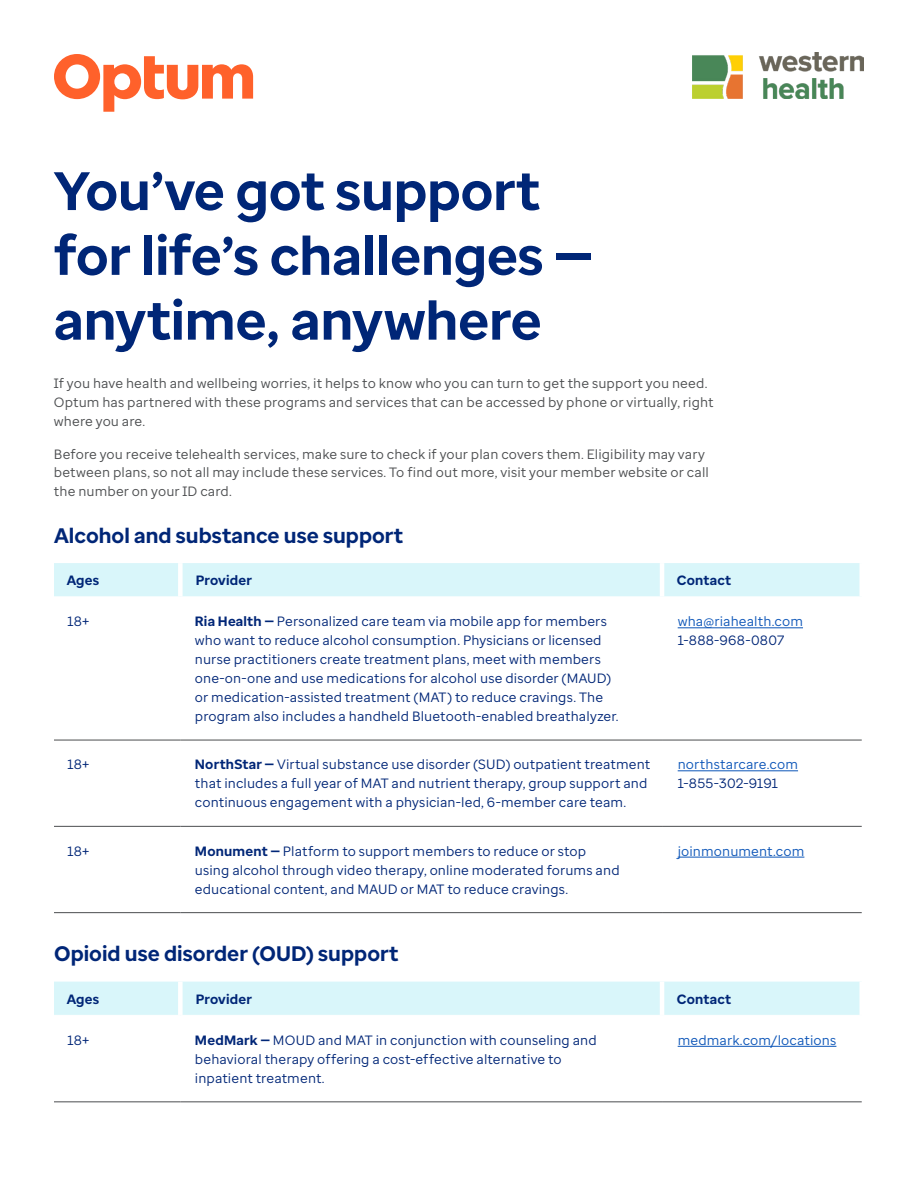
<style>
.page{position:relative;width:918px;height:1188px;background:#fff}
.page>*{position:absolute;margin:0;border:0;box-sizing:border-box;transform-origin:0 0}
.t1{font:700 54px/64.8px "Enterprise Sans";letter-spacing:-.005em;color:#002677}
.t2{font:700 21px "Enterprise Sans";letter-spacing:.005em;color:#002677}
.t3{font:13.5px/18.9px "Enterprise Sans";letter-spacing:.01em;color:#002677}
.t4{font:13.5px/18.9px "Enterprise Sans";letter-spacing:.01em;color:#4b4d4f}
.t5{font:13.5px "Enterprise Sans";letter-spacing:.01em;color:#0c55b8}
.t6{font:700 13.5px "Enterprise Sans";letter-spacing:.015em;color:#002677}
.s1{font-weight:700}
</style>
<div class="page">
<img style="left:693px;top:53px;width:171px;height:46px">
<div style="left:54px;top:563px;width:806px;height:33px;background:#d9f6fa"></div>
<div style="left:178px;top:563px;width:5px;height:33px;background:#fff"></div>
<hr style="left:660px;top:563px;width:4px;height:33px;background:#fff">
<hr style="left:180px;top:826px;width:482px;height:1px;background:#4b4d4f">
<hr style="left:662px;top:826px;width:200px;height:1px;background:#4b4d4f">
<hr style="left:180px;top:912px;width:482px;height:1px;background:#4b4d4f">
<hr style="left:662px;top:912px;width:200px;height:1px;background:#4b4d4f">
<hr style="left:54px;top:740px;width:126px;height:1px;background:#4b4d4f">
<hr style="left:180px;top:740px;width:482px;height:1px;background:#4b4d4f">
<hr style="left:662px;top:740px;width:200px;height:1px;background:#4b4d4f">
<hr style="left:54px;top:826px;width:126px;height:1px;background:#4b4d4f">
<hr style="left:54px;top:912px;width:126px;height:1px;background:#4b4d4f">
<hr style="left:678px;top:627px;width:125px;height:1px;background:#0c55b8">
<hr style="left:678px;top:770px;width:120px;height:1px;background:#0c55b8">
<hr style="left:678px;top:857px;width:126px;height:1px;background:#0c55b8">
<div style="left:54px;top:982px;width:806px;height:33px;background:#d9f6fa"></div>
<div style="left:178px;top:982px;width:5px;height:33px;background:#fff"></div>
<hr style="left:660px;top:982px;width:4px;height:33px;background:#fff">
<hr style="left:54px;top:1102px;width:126px;height:1px;background:#4b4d4f">
<hr style="left:180px;top:1102px;width:482px;height:1px;background:#4b4d4f">
<hr style="left:662px;top:1102px;width:200px;height:1px;background:#4b4d4f">
<hr style="left:678px;top:1046px;width:158px;height:1px;background:#0c55b8">
<svg style="left:54px;top:54px;width:199px;height:58px"></svg>
<h1 class="t1" style="left:54px;top:159px;width:541px">You’ve got support for life’s challenges — anytime, anywhere</h1>
<p class="t4" style="left:54px;top:374px;width:661px">If you have health and wellbeing worries, it helps to know who you can turn to get the support you need.<br>Optum has partnered with these programs and services that can be accessed by phone or virtually, right where you are.</p>
<p class="t4" style="left:54px;top:444px;width:656px">Before you receive telehealth services, make sure to check if your plan covers them. Eligibility may vary between plans, so not all may include these services. To find out more, visit your member website or call the number on your ID card.</p>
<h2 class="t2" style="left:54px;top:521px;width:351px">Alcohol and substance use support</h2>
<p class="t6" style="left:67px;top:572px;width:34px">Ages</p>
<p class="t6" style="left:196px;top:572px;width:58px">Provider</p>
<p class="t6" style="left:677px;top:572px;width:56px">Contact</p>
<p class="t3" style="left:68px;top:612px;width:23px">18+</p>
<p class="t3" style="left:195px;top:612px;width:425px"><span class="s1">Ria Health —</span> Personalized care team via mobile app for members who want to reduce alcohol consumption. Physicians or licensed nurse practitioners create treatment plans, meet with members one-on-one and use medications for alcohol use disorder (MAUD) or medication-assisted treatment (MAT) to reduce cravings. The program also includes a handheld Bluetooth-enabled breathalyzer.</p>
<p class="t5" style="left:678px;top:613px;width:127px">wha@riahealth.com</p>
<p class="t3" style="left:678px;top:631px;width:108px">1-888-968-0807</p>
<p class="t3" style="left:67px;top:755px;width:23px">18+</p>
<p class="t3" style="left:195px;top:755px;width:457px"><span class="s1">NorthStar —</span> Virtual substance use disorder (SUD) outpatient treatment that includes a full year of MAT and nutrient therapy, group support and continuous engagement with a physician-led, 6-member care team.</p>
<p class="t5" style="left:678px;top:756px;width:122px">northstarcare.com</p>
<p class="t3" style="left:678px;top:774px;width:102px">1-855-302-9191</p>
<p class="t3" style="left:67px;top:841px;width:23px">18+</p>
<p class="t3" style="left:195px;top:841px;width:426px"><span class="s1">Monument —</span> Platform to support members to reduce or stop using alcohol through video therapy, online moderated forums and educational content, and MAUD or MAT to reduce cravings.</p>
<p class="t5" style="left:678px;top:842px;width:128px">joinmonument.com</p>
<h2 class="t2" style="left:54px;top:940px;width:346px">Opioid use disorder (OUD) support</h2>
<p class="t6" style="left:67px;top:990px;width:34px">Ages</p>
<p class="t6" style="left:196px;top:990px;width:58px">Provider</p>
<p class="t6" style="left:677px;top:990px;width:56px">Contact</p>
<p class="t3" style="left:68px;top:1031px;width:23px">18+</p>
<p class="t3" style="left:195px;top:1031px;width:403px"><span class="s1">MedMark —</span> MOUD and MAT in conjunction with counseling and behavioral therapy offering a cost-effective alternative to inpatient treatment.</p>
<p class="t5" style="left:678px;top:1031px;width:160px">medmark.com/locations</p>
</div>
